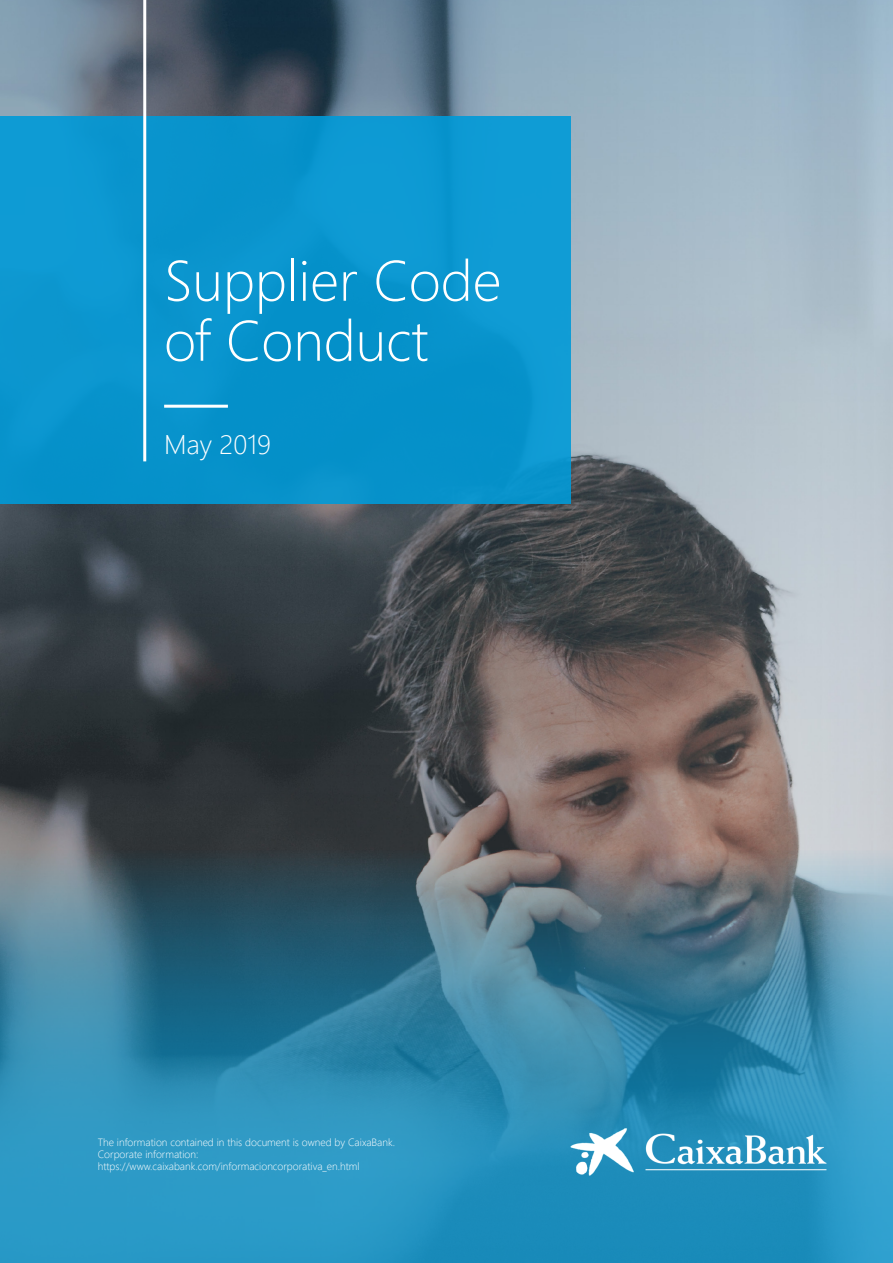
<style>
.page{position:relative;width:893px;height:1263px;background:#fff}
.page>*{position:absolute;margin:0;border:0;box-sizing:border-box;transform-origin:0 0}
.t1{font:300 57px/60px "Segoe UI";color:#fff}
.t2{font:300 27px "Segoe UI";color:#fff}
.t3{font:300 10.5px "Segoe UI";color:#fff}
</style>
<div class="page">
<img style="left:0;top:0;width:893px;height:850px">
<svg style="left:0;top:850px;width:893px;height:413px;background:#3884a4"></svg>
<img style="left:571px;top:1127px;width:258px;height:50px">
<div style="left:0;top:116px;width:571px;height:388px;background:#0994cd"></div>
<hr style="left:164px;top:405px;width:64px;height:3px;background:#fff">
<hr style="left:143px;top:0;width:3px;height:461px;background:#fff">
<p class="t1" style="left:164px;top:245px;width:339px">Supplier Code of Conduct</p>
<p class="t2" style="left:164px;top:419px;width:108px">May 2019</p>
<p class="t3" style="left:98px;top:1133px;width:299px">The information contained in this document is owned by CaixaBank.</p>
<p class="t3" style="left:98px;top:1145px;width:102px">Corporate information:</p>
<p class="t3" style="left:98px;top:1157px;width:263px">https://www.caixabank.com/informacioncorporativa_en.html</p>
</div>
